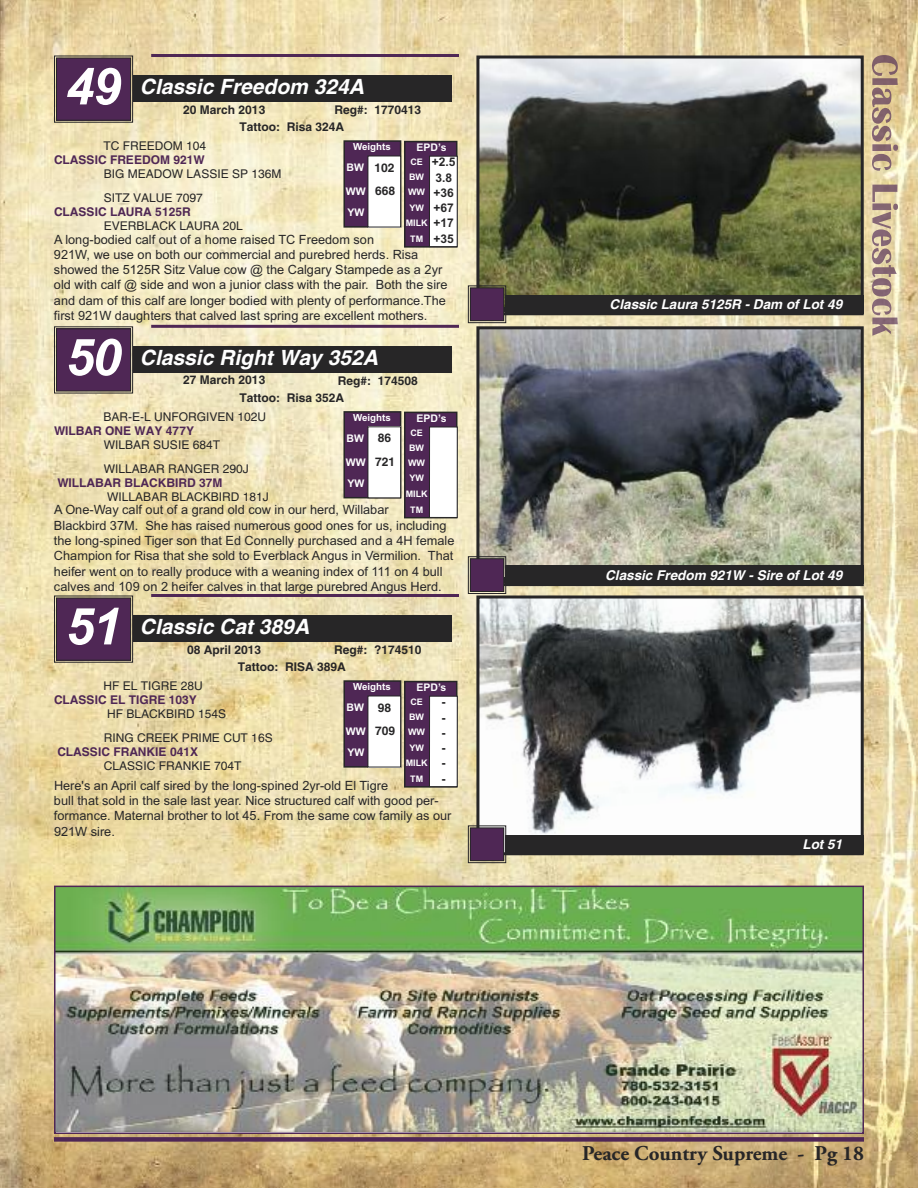
<style>
.page{position:relative;width:918px;height:1188px;background:#fff}
.page>*{position:absolute;margin:0;border:0;box-sizing:border-box;transform-origin:0 0}
.t1{font:italic 700 51px "Arial";color:#fff}
.t2{font:italic 700 21px "Helvetica";color:#fff}
.t3{font:700 21px "Adobe Garamond Pro";color:#272627}
.t4{font:italic 700 13.5px "Helvetica";color:#fff}
.t5{font:12.75px/15.3px "Arial";color:#272627}
.t6{font:12px "Helvetica";color:#272627}
.t7{font:700 12px/23.9px "Helvetica";color:#272627}
.t8{font:700 12px "Helvetica";color:#4f2755}
.t9{font:700 12px/15.3px "Arial";color:#272627}
.t10{font:700 10.5px/20.9px "Arial";color:#fff}
.t11{font:700 9.75px "Arial";color:#fff}
.t12{font:700 9px/15.5px "Arial";color:#fff;text-align:center}
</style>
<div class="page">
<img style="left:0;top:0;width:918px;height:1188px">
<div style="left:54px;top:1137px;width:810px;height:5px;background:#4f2755"></div>
<img style="left:480px;top:60px;width:380px;height:235px">
<div style="left:476px;top:56px;width:388px;height:259px;border:3px solid #272627"></div>
<div style="left:506px;top:295px;width:358px;height:19px;background:#272627"></div>
<div style="left:470px;top:288px;width:34px;height:33px;background:#4f2755"></div>
<div style="left:468px;top:285px;width:38px;height:38px;border:1px solid #272627"></div>
<div style="left:470px;top:287px;width:34px;height:34px;border:1px solid #272627"></div>
<hr style="left:151px;top:54px;width:308px;height:3px;background:#4f2755">
<div style="left:344px;top:141px;width:57px;height:86px;background:#4f2755"></div>
<div style="left:343px;top:140px;width:58px;height:88px;border:2px solid #272627"></div>
<div style="left:368px;top:156px;width:33px;height:71px;background:#fff"></div>
<div style="left:368px;top:156px;width:33px;height:71px;border:1px solid #272627"></div>
<div style="left:57px;top:58px;width:74px;height:62px;background:#4f2755"></div>
<div style="left:54px;top:55px;width:79px;height:68px;border:1px solid #272627"></div>
<div style="left:56px;top:57px;width:75px;height:64px;border:1px solid #272627"></div>
<div style="left:133px;top:75px;width:319px;height:27px;background:#272627"></div>
<div style="left:405px;top:142px;width:52px;height:105px;background:#4f2755"></div>
<div style="left:404px;top:141px;width:53px;height:107px;border:2px solid #272627"></div>
<div style="left:429px;top:156px;width:28px;height:91px;background:#fff"></div>
<div style="left:429px;top:156px;width:29px;height:91px;border:1px solid #272627"></div>
<img style="left:480px;top:330px;width:380px;height:236px">
<div style="left:476px;top:326px;width:388px;height:260px;border:3px solid #272627"></div>
<div style="left:506px;top:566px;width:358px;height:18px;background:#272627"></div>
<div style="left:470px;top:559px;width:34px;height:32px;background:#4f2755"></div>
<div style="left:468px;top:556px;width:38px;height:38px;border:1px solid #272627"></div>
<div style="left:470px;top:558px;width:34px;height:34px;border:1px solid #272627"></div>
<hr style="left:151px;top:325px;width:308px;height:3px;background:#4f2755">
<div style="left:344px;top:412px;width:57px;height:86px;background:#4f2755"></div>
<div style="left:343px;top:411px;width:58px;height:87px;border:2px solid #272627"></div>
<div style="left:368px;top:427px;width:33px;height:71px;background:#fff"></div>
<div style="left:368px;top:426px;width:33px;height:72px;border:1px solid #272627"></div>
<div style="left:57px;top:329px;width:74px;height:62px;background:#4f2755"></div>
<div style="left:54px;top:326px;width:79px;height:68px;border:1px solid #272627"></div>
<div style="left:56px;top:328px;width:75px;height:64px;border:1px solid #272627"></div>
<div style="left:133px;top:346px;width:319px;height:27px;background:#272627"></div>
<div style="left:405px;top:412px;width:52px;height:106px;background:#4f2755"></div>
<div style="left:404px;top:412px;width:53px;height:106px;border:2px solid #272627"></div>
<div style="left:429px;top:427px;width:28px;height:90px;background:#fff"></div>
<div style="left:429px;top:427px;width:29px;height:91px;border:1px solid #272627"></div>
<img style="left:57px;top:889px;width:804px;height:242px">
<div style="left:54px;top:886px;width:810px;height:248px;border:2px solid #4f2755"></div>
<img style="left:872px;top:55px;width:26px;height:242px">
<img style="left:480px;top:600px;width:380px;height:235px">
<div style="left:476px;top:596px;width:388px;height:259px;border:3px solid #272627"></div>
<div style="left:506px;top:835px;width:358px;height:19px;background:#272627"></div>
<div style="left:470px;top:828px;width:34px;height:33px;background:#4f2755"></div>
<div style="left:468px;top:825px;width:38px;height:38px;border:1px solid #272627"></div>
<div style="left:470px;top:827px;width:34px;height:34px;border:1px solid #272627"></div>
<hr style="left:151px;top:594px;width:308px;height:3px;background:#4f2755">
<div style="left:344px;top:681px;width:57px;height:86px;background:#4f2755"></div>
<div style="left:343px;top:680px;width:58px;height:88px;border:2px solid #272627"></div>
<div style="left:368px;top:696px;width:33px;height:71px;background:#fff"></div>
<div style="left:368px;top:696px;width:33px;height:71px;border:1px solid #272627"></div>
<div style="left:57px;top:598px;width:74px;height:62px;background:#4f2755"></div>
<div style="left:54px;top:595px;width:79px;height:68px;border:1px solid #272627"></div>
<div style="left:56px;top:597px;width:75px;height:64px;border:1px solid #272627"></div>
<div style="left:133px;top:615px;width:319px;height:27px;background:#272627"></div>
<div style="left:405px;top:682px;width:52px;height:105px;background:#4f2755"></div>
<div style="left:404px;top:681px;width:53px;height:107px;border:2px solid #272627"></div>
<div style="left:429px;top:696px;width:28px;height:91px;background:#fff"></div>
<div style="left:429px;top:696px;width:29px;height:91px;border:1px solid #272627"></div>
<h1 class="t1" style="left:66px;top:57px;width:57px">49</h1>
<h2 class="t2" style="left:140px;top:75px;width:226px">Classic Freedom 324A</h2>
<p class="t7" style="left:183px;top:97px;width:84px">20 March 2013</p>
<p class="t7" style="left:240px;top:101px;width:183px;line-height:17.1px;text-indent:95px">Reg#: 1770413<br>Tattoo: Risa 324A</p>
<p class="t6" style="left:104px;top:139px;width:104px">TC FREEDOM 104</p>
<p class="t6" style="left:104px;top:167px;width:179px">BIG MEADOW LASSIE SP 136M</p>
<p class="t8" style="left:54px;top:205px;width:138px">CLASSIC LAURA 5125R</p>
<p class="t11" style="left:353px;top:141px;width:39px">Weights</p>
<p class="t7" style="left:374px;top:155px;width:22px">102<br>668</p>
<p class="t10" style="left:417px;top:137px;width:31px">EPD’s</p>
<p class="t12" style="left:406px;top:154px;width:23px">CE<br>BW<br>WW<br>YW<br>MILK<br>TM</p>
<p class="t9" style="left:432px;top:155px;width:25px">+2.5<br>3.8 +36 +67 +17 +35</p>
<p class="t8" style="left:54px;top:153px;width:152px">CLASSIC FREEDOM 921W</p>
<p class="t10" style="left:347px;top:157px;width:19px">BW</p>
<p class="t10" style="left:346px;top:181px;width:21px">WW<br>YW</p>
<p class="t5" style="left:54px;top:232px;width:395px">A long-bodied calf out of a home raised TC Freedom son<br>921W, we use on both our commercial and purebred herds. Risa showed the 5125R Sitz Value cow @ the Calgary Stampede as a 2yr old with calf @ side and won a junior class with the pair. Both the sire and dam of this calf are longer bodied with plenty of performance.The first 921W daughters that calved last spring are excellent mothers.</p>
<p class="t6" style="left:104px;top:191px;width:100px">SITZ VALUE 7097</p>
<p class="t6" style="left:104px;top:219px;width:140px">EVERBLACK LAURA 20L</p>
<h1 class="t1" style="left:66px;top:328px;width:57px">50</h1>
<h2 class="t2" style="left:140px;top:346px;width:240px">Classic Right Way 352A</h2>
<p class="t7" style="left:183px;top:368px;width:84px">27 March 2013</p>
<p class="t7" style="left:240px;top:372px;width:180px;line-height:17.1px;text-indent:98px">Reg#: 174508<br>Tattoo: Risa 352A</p>
<p class="t6" style="left:104px;top:410px;width:164px">BAR-E-L UNFORGIVEN 102U</p>
<p class="t6" style="left:104px;top:437px;width:118px">WILBAR SUSIE 684T</p>
<p class="t8" style="left:57px;top:476px;width:167px">WILLABAR BLACKBIRD 37M</p>
<p class="t11" style="left:353px;top:412px;width:39px">Weights</p>
<p class="t7" style="left:375px;top:426px;width:22px">86<br>721</p>
<p class="t10" style="left:417px;top:408px;width:31px">EPD’s</p>
<p class="t12" style="left:406px;top:425px;width:23px">CE<br>BW<br>WW<br>YW<br>MILK<br>TM</p>
<p class="t8" style="left:54px;top:423px;width:142px">WILBAR ONE WAY 477Y</p>
<p class="t10" style="left:347px;top:428px;width:19px">BW</p>
<p class="t10" style="left:346px;top:452px;width:21px">WW<br>YW</p>
<p class="t5" style="left:54px;top:502px;width:402px">A One-Way calf out of a grand old cow in our herd, Willabar<br>Blackbird 37M. She has raised numerous good ones for us, including the long-spined Tiger son that Ed Connelly purchased and a 4H female Champion for Risa that she sold to Everblack Angus in Vermilion. That heifer went on to really produce with a weaning index of 111 on 4 bull calves and 109 on 2 heifer calves in that large purebred Angus Herd.</p>
<p class="t6" style="left:104px;top:461px;width:146px">WILLABAR RANGER 290J</p>
<p class="t6" style="left:107px;top:490px;width:163px">WILLABAR BLACKBIRD 181J</p>
<h1 class="t1" style="left:66px;top:597px;width:57px">51</h1>
<h2 class="t2" style="left:140px;top:615px;width:171px">Classic Cat 389A</h2>
<p class="t7" style="left:187px;top:637px;width:76px">08 April 2013</p>
<p class="t7" style="left:238px;top:641px;width:185px;line-height:17.1px;text-indent:96px">Reg#: ?174510<br>Tattoo: RISA 389A</p>
<p class="t6" style="left:104px;top:679px;width:101px">HF EL TIGRE 28U</p>
<p class="t6" style="left:107px;top:707px;width:120px">HF BLACKBIRD 154S</p>
<p class="t8" style="left:57px;top:745px;width:142px">CLASSIC FRANKIE 041X</p>
<p class="t11" style="left:353px;top:681px;width:39px">Weights</p>
<p class="t7" style="left:375px;top:695px;width:22px">98<br>709</p>
<p class="t10" style="left:417px;top:677px;width:31px">EPD’s</p>
<p class="t12" style="left:406px;top:694px;width:23px">CE<br>BW<br>WW<br>YW<br>MILK<br>TM</p>
<p class="t9" style="left:442px;top:695px;width:6px;text-align:justify">- - - - - -</p>
<p class="t8" style="left:54px;top:693px;width:144px">CLASSIC EL TIGRE 103Y</p>
<p class="t10" style="left:347px;top:697px;width:19px">BW</p>
<p class="t10" style="left:346px;top:721px;width:21px">WW<br>YW</p>
<p class="t5" style="left:54px;top:778px;width:399px">Here's an April calf sired by the long-spined 2yr-old El Tigre<br>bull that sold in the sale last year. Nice structured calf with good per&shy;formance. Maternal brother to lot 45. From the same cow family as our 921W sire.</p>
<p class="t6" style="left:104px;top:731px;width:170px">RING CREEK PRIME CUT 16S</p>
<p class="t6" style="left:104px;top:759px;width:139px">CLASSIC FRANKIE 704T</p>
<p class="t4" style="left:610px;top:297px;width:234px">Classic Laura 5125R - Dam of Lot 49</p>
<p class="t4" style="left:605px;top:568px;width:239px">Classic Fredom 921W - Sire of Lot 49</p>
<p class="t4" style="left:802px;top:837px;width:41px">Lot 51</p>
<h2 class="t3" style="left:582px;top:1145px;width:283px">Peace Country Supreme - Pg 18</h2>
</div>
